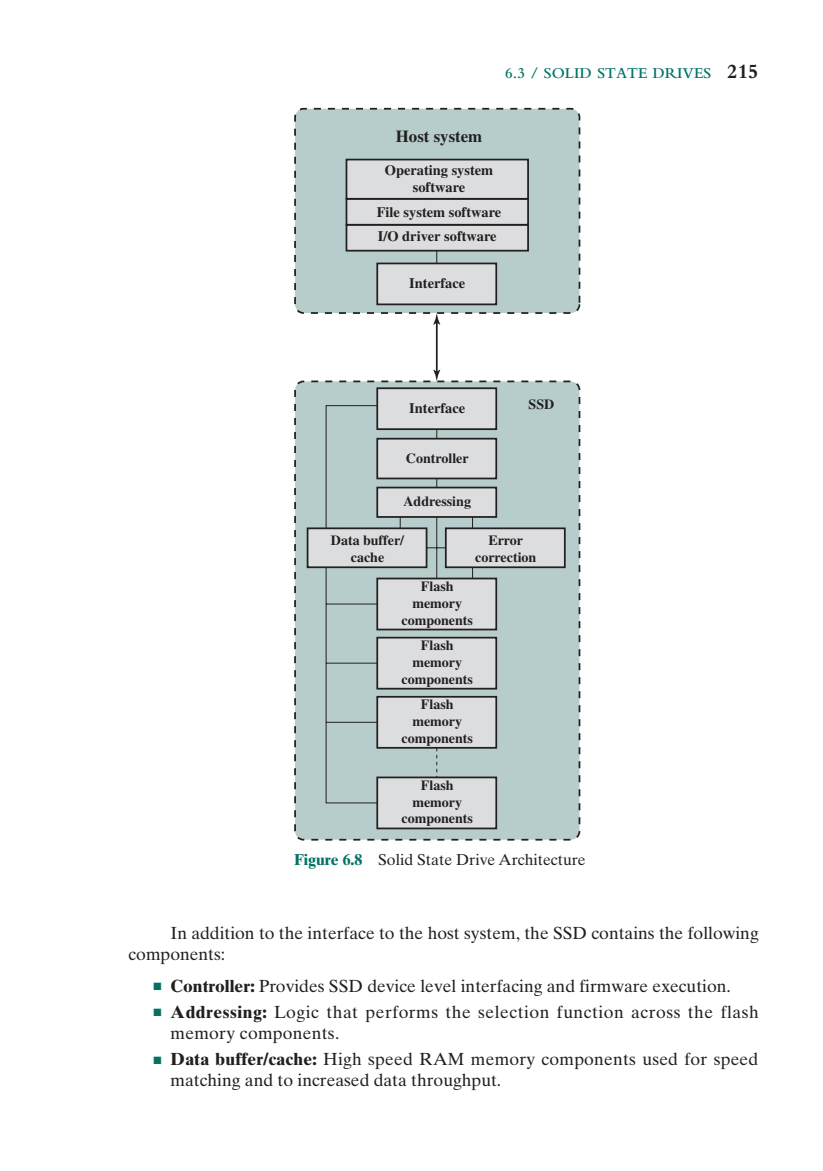
<style>
.page{position:relative;width:823px;height:1171px;background:#fff}
.page>*{position:absolute;margin:0;border:0;box-sizing:border-box;transform-origin:0 0}
.t1{font:17.5px/21px "Times Ten LT Std";color:#231f20}
.t2{font:17.5px/21px "Times Ten LT Std";letter-spacing:.03em;color:#231f20}
.t3{font:700 16.8px "Times LT Std";color:#231f20}
.t4{font:15.75px "Times Ten LT Std";color:#231f20}
.t5{font:600 15.75px "Bembo Std";color:#007366}
.t6{font:700 14.35px/17.3px "Times LT Std";color:#231f20;text-align:center}
.t7{font:700 14px/16.8px "Times LT Std";color:#231f20;text-align:center}
.s1{font-weight:700;font-size:21px;color:#231f20}
.s2{font-weight:700;color:#007366}
.s3{color:#007366}
.s4{font-weight:700}
</style>
<div class="page">
<div style="left:295px;top:109px;width:284px;height:204px;background:#b7cdcb;border-radius:9px"></div>
<div style="left:294px;top:108px;width:286px;height:206px;border:2px dashed #231f20;border-radius:9px"></div>
<div style="left:295px;top:381px;width:284px;height:458px;background:#b7cdcb;border-radius:9px"></div>
<div style="left:294px;top:380px;width:286px;height:460px;border:2px dashed #231f20;border-radius:9px"></div>
<svg style="left:325px;top:405px;width:148px;height:398px"></svg>
<div style="left:346px;top:225px;width:182px;height:26px;background:#dcdddf"></div>
<div style="left:346px;top:224px;width:183px;height:27px;border:2px solid #231f20"></div>
<div style="left:346px;top:199px;width:182px;height:26px;background:#dcdddf"></div>
<div style="left:346px;top:198px;width:183px;height:28px;border:2px solid #231f20"></div>
<div style="left:346px;top:160px;width:182px;height:39px;background:#dcdddf"></div>
<div style="left:346px;top:159px;width:183px;height:41px;border:2px solid #231f20"></div>
<div style="left:377px;top:388px;width:119px;height:41px;background:#dcdddf"></div>
<div style="left:376px;top:387px;width:121px;height:43px;border:2px solid #231f20"></div>
<div style="left:377px;top:263px;width:119px;height:41px;background:#dcdddf"></div>
<div style="left:376px;top:262px;width:121px;height:43px;border:2px solid #231f20"></div>
<div style="left:377px;top:439px;width:119px;height:39px;background:#dcdddf"></div>
<div style="left:376px;top:438px;width:121px;height:41px;border:2px solid #231f20"></div>
<div style="left:377px;top:578px;width:119px;height:51px;background:#dcdddf"></div>
<div style="left:376px;top:577px;width:121px;height:53px;border:2px solid #231f20"></div>
<div style="left:377px;top:637px;width:119px;height:51px;background:#dcdddf"></div>
<div style="left:376px;top:637px;width:121px;height:52px;border:2px solid #231f20"></div>
<div style="left:377px;top:697px;width:119px;height:51px;background:#dcdddf"></div>
<div style="left:376px;top:696px;width:121px;height:52px;border:2px solid #231f20"></div>
<div style="left:377px;top:777px;width:119px;height:51px;background:#dcdddf"></div>
<div style="left:376px;top:776px;width:121px;height:53px;border:2px solid #231f20"></div>
<div style="left:377px;top:487px;width:119px;height:30px;background:#dcdddf"></div>
<div style="left:376px;top:486px;width:121px;height:32px;border:2px solid #231f20"></div>
<div style="left:307px;top:528px;width:119px;height:39px;background:#dcdddf"></div>
<div style="left:307px;top:527px;width:120px;height:41px;border:2px solid #231f20"></div>
<div style="left:446px;top:528px;width:119px;height:39px;background:#dcdddf"></div>
<div style="left:445px;top:527px;width:121px;height:41px;border:2px solid #231f20"></div>
<hr style="left:436px;top:322px;width:2px;height:51px;background:#231f20">
<svg style="left:436px;top:748px;width:1px;height:29px"></svg>
<svg style="left:436px;top:251px;width:1px;height:12px"></svg>
<svg style="left:433px;top:369px;width:7px;height:12px"></svg>
<svg style="left:433px;top:313px;width:7px;height:12px"></svg>
<p class="t5" style="left:505px;top:65px;width:255px">6.3 / SOLID STATE DRIVES <span class="s1">215</span></p>
<p class="t3" style="left:396px;top:126px;width:88px">Host system</p>
<p class="t6" style="left:385px;top:161px;width:110px">Operating system software</p>
<p class="t6" style="left:377px;top:203px;width:126px">File system software</p>
<p class="t6" style="left:378px;top:227px;width:120px">I/O driver software</p>
<p class="t6" style="left:409px;top:274px;width:58px">Interface</p>
<p class="t6" style="left:409px;top:399px;width:58px">Interface</p>
<p class="t7" style="left:528px;top:395px;width:27px">SSD</p>
<p class="t7" style="left:406px;top:449px;width:64px">Controller</p>
<p class="t7" style="left:403px;top:493px;width:69px">Addressing</p>
<p class="t7" style="left:331px;top:531px;width:75px">Data buffer/ cache</p>
<p class="t7" style="left:475px;top:531px;width:63px">Error correction</p>
<p class="t7" style="left:401px;top:577px;width:73px">Flash memory components</p>
<p class="t7" style="left:401px;top:636px;width:73px">Flash memory components</p>
<p class="t7" style="left:401px;top:695px;width:73px">Flash memory components</p>
<p class="t7" style="left:401px;top:776px;width:73px">Flash memory components</p>
<p class="t4" style="left:294px;top:850px;width:293px"><span class="s2">Figure 6.8</span> Solid State Drive Architecture</p>
<p class="t1" style="left:129px;top:922px;width:632px;text-indent:42px">In addition to the interface to the host system, the SSD contains the following components:</p>
<p class="t1" style="left:153px;top:975px;width:579px"><span class="s3">■</span> <span class="s4">Controller:</span> Provides SSD device level interfacing and firmware execution.</p>
<p class="t2" style="left:171px;top:1001px;width:590px;text-indent:-18px"><span class="s3">■</span> <span class="s4">Addressing:</span> Logic that performs the selection function across the flash memory components.</p>
<p class="t1" style="left:171px;top:1048px;width:589px;text-indent:-18px"><span class="s3">■</span> <span class="s4">Data buffer/cache:</span> High speed RAM memory components used for speed matching and to increased data throughput.</p>
</div>
